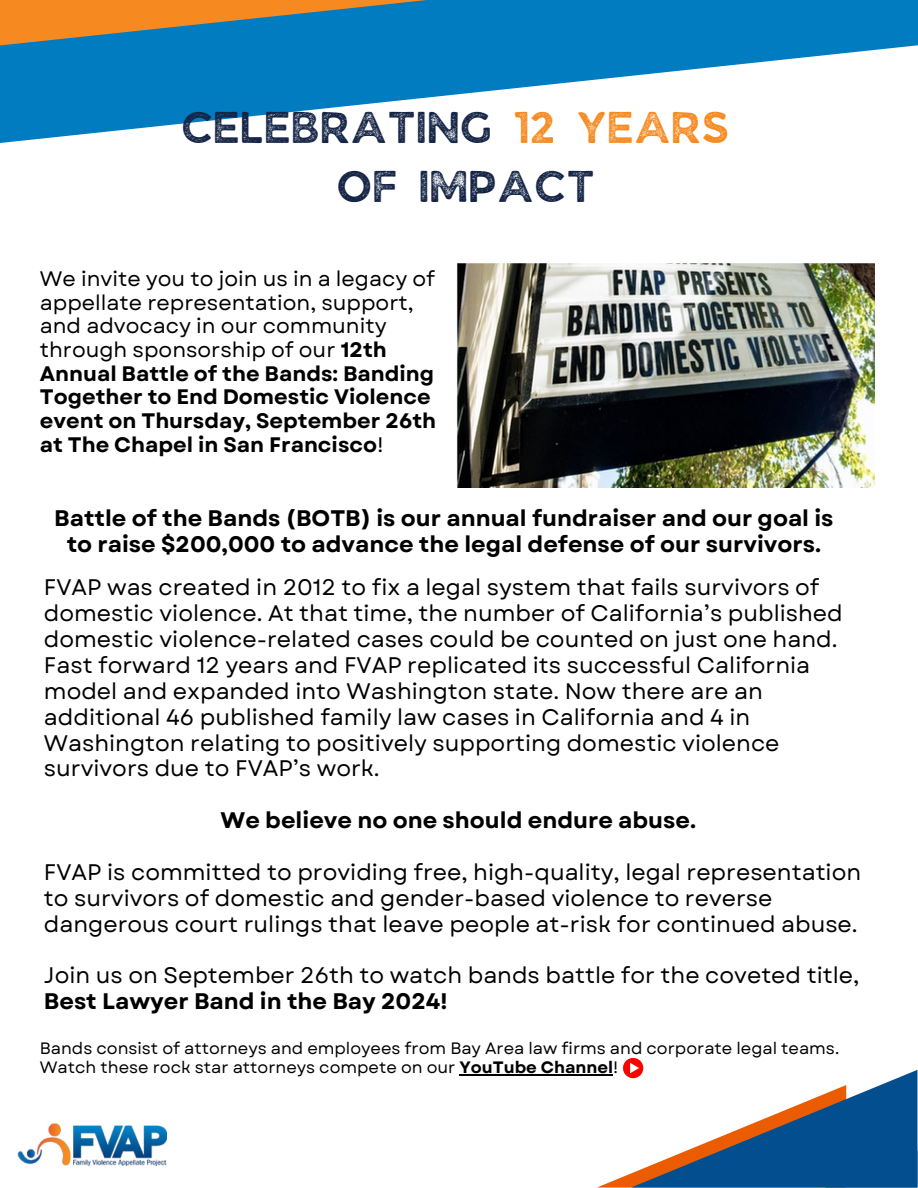
<style>
.page{position:relative;width:918px;height:1188px;background:#fff}
.page>*{position:absolute;margin:0;border:0;box-sizing:border-box;transform-origin:0 0}
.t1{font:42px/58.5px "JA Jaya Giri Sans Rough";color:#142445;text-align:center}
.t2{font:22.5px/25.8px "Garet";color:#000}
.t3{font:700 22.5px/25.8px "Garet";color:#000;text-align:center}
.t4{font:700 21px/23.7px "Garet";color:#000}
.t5{font:16.5px/19.2px "Garet";color:#000}
.s1{color:#f68a21}
.s2{font-weight:400}
.s3{font-weight:700}
</style>
<div class="page">
<img style="left:18px;top:1124px;width:148px;height:42px">
<img style="left:457px;top:264px;width:417px;height:224px">
<svg style="left:0;top:0;width:918px;height:143px;fill:#017cc1"></svg>
<svg style="left:597px;top:1058px;width:320px;height:130px"></svg>
<hr style="left:460px;top:1074px;width:153px;height:1px;background:#000">
<h2 class="t1" style="left:183px;top:102px;width:550px">CELEBRATING <span class="s1">12 YEARS<br></span>OF IMPACT</h2>
<p class="t4" style="left:40px;top:267px;width:398px"><span class="s2">We invite you to join us in a legacy of appellate representation, support, and advocacy in our community through sponsorship of our</span> 12th Annual Battle of the Bands: Banding Together to End Domestic Violence event on Thursday, September 26th at The Chapel in San Francisco<span class="s2">!</span></p>
<h3 class="t3" style="left:54px;top:505px;width:781px">Battle of the Bands (BOTB) is our annual fundraiser and our goal is to raise $200,000 to advance the legal defense of our survivors.</h3>
<h2 class="t2" style="left:44px;top:575px;width:800px">FVAP was created in 2012 to fix a legal system that fails survivors of domestic violence. At that time, the number of California’s published domestic violence-related cases could be counted on just one hand.<br>Fast forward 12 years and FVAP replicated its successful California model and expanded into Washington state. Now there are an additional 46 published family law cases in California and 4 in Washington relating to positively supporting domestic violence survivors due to FVAP’s work.</h2>
<h3 class="t3" style="left:221px;top:808px;width:477px">We believe no one should endure abuse.</h3>
<h3 class="t2" style="left:44px;top:859px;width:819px">FVAP is committed to providing free, high-quality, legal representation to survivors of domestic and gender-based violence to reverse dangerous court rulings that leave people at-risk for continued abuse.</h3>
<p class="t2" style="left:44px;top:963px;width:817px">Join us on September 26th to watch bands battle for the coveted title,<br><span class="s3">Best Lawyer Band in the Bay 2024!</span></p>
<p class="t5" style="left:40px;top:1039px;width:801px">Bands consist of attorneys and employees from Bay Area law firms and corporate legal teams.<br>Watch these rock star attorneys compete on our <span class="s3">YouTube Channel</span>!</p>
</div>
